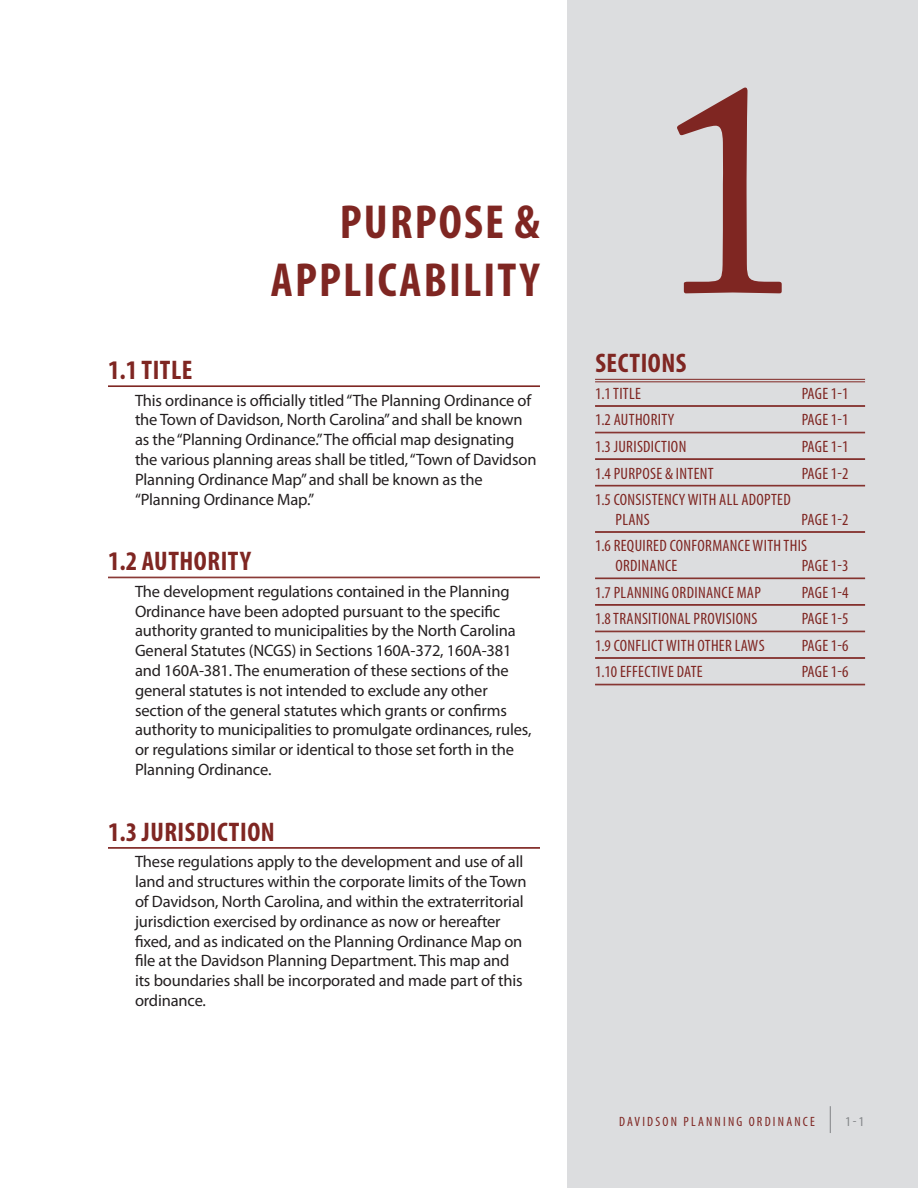
<style>
.page{position:relative;width:918px;height:1188px;background:#fff}
.page>*{position:absolute;margin:0;border:0;box-sizing:border-box;transform-origin:0 0}
.Chapter_Numbers{font:300px "Adobe Caslon Pro";color:#7f2622}
._1-Chapter{font:700 condensed 48px/57.6px "Myriad Pro";letter-spacing:.045em;color:#7f2622;text-align:right}
._2-Section{font:700 condensed 27px "Myriad Pro";letter-spacing:.02em;color:#7f2622}
.Article_Contents_tit{font:700 condensed 27px "Myriad Pro";letter-spacing:.02em;color:#7f2622}
.t1{font:16.5px/19.8px "Myriad Pro";letter-spacing:-.01em;color:#231f20}
.Article_Contents_bod{font:condensed 16.5px/19.8px "Myriad Pro";letter-spacing:.02em;color:#7f2622}
.Footer_Right{font:condensed 13.5px "Myriad Pro";letter-spacing:.165em;color:#7f2622}
.Footer_Right-2{font:condensed 13.5px "Myriad Pro";color:#808285}
</style>
<div class="page">
<div style="left:567px;top:0;width:351px;height:1188px;background:#dcdddf"></div>
<svg style="left:830px;top:1106px;width:1px;height:27px"></svg>
<hr style="left:108px;top:386px;width:432px;height:1px;background:#7f2622">
<hr style="left:108px;top:577px;width:432px;height:1px;background:#7f2622">
<hr style="left:108px;top:578px;width:432px;height:1px;background:#7f2622">
<hr style="left:108px;top:847px;width:432px;height:1px;background:#7f2622">
<hr style="left:108px;top:848px;width:432px;height:1px;background:#7f2622">
<hr style="left:595px;top:379px;width:270px;height:1px;background:#7f2622">
<hr style="left:595px;top:382px;width:270px;height:1px;background:#7f2622">
<hr style="left:595px;top:405px;width:270px;height:1px;background:#7f2622">
<hr style="left:595px;top:406px;width:270px;height:1px;background:#7f2622">
<hr style="left:595px;top:432px;width:270px;height:1px;background:#7f2622">
<hr style="left:595px;top:433px;width:270px;height:1px;background:#7f2622">
<hr style="left:595px;top:459px;width:270px;height:1px;background:#7f2622">
<hr style="left:595px;top:485px;width:270px;height:1px;background:#7f2622">
<hr style="left:595px;top:486px;width:270px;height:1px;background:#7f2622">
<hr style="left:595px;top:531px;width:270px;height:1px;background:#7f2622">
<hr style="left:595px;top:532px;width:270px;height:1px;background:#7f2622">
<hr style="left:595px;top:578px;width:270px;height:1px;background:#7f2622">
<hr style="left:595px;top:604px;width:270px;height:1px;background:#7f2622">
<hr style="left:595px;top:605px;width:270px;height:1px;background:#7f2622">
<hr style="left:595px;top:631px;width:270px;height:1px;background:#7f2622">
<hr style="left:595px;top:632px;width:270px;height:1px;background:#7f2622">
<hr style="left:595px;top:657px;width:270px;height:1px;background:#7f2622">
<hr style="left:595px;top:658px;width:270px;height:1px;background:#7f2622">
<hr style="left:595px;top:684px;width:270px;height:1px;background:#7f2622">
<hr style="left:595px;top:685px;width:270px;height:1px;background:#7f2622">
<p class="_1-Chapter" style="left:271px;top:193px;width:271px">PURPOSE &amp;<br>APPLICABILITY</p>
<p class="_2-Section" style="left:108px;top:353px;width:86px">1.1 TITLE</p>
<p class="t1" style="left:135px;top:390px;width:403px">This ordinance is officially titled “The Planning Ordinance of the Town of Davidson, North Carolina” and shall be known as the “Planning Ordinance.” The official map designating the various planning areas shall be titled, “Town of Davidson Planning Ordinance Map” and shall be known as the “Planning Ordinance Map.”</p>
<p class="_2-Section" style="left:108px;top:544px;width:144px">1.2 AUTHORITY</p>
<p class="t1" style="left:135px;top:581px;width:398px">The development regulations contained in the Planning Ordinance have been adopted pursuant to the specific authority granted to municipalities by the North Carolina General Statutes (NCGS) in Sections 160A-372, 160A-381 and 160A-381. The enumeration of these sections of the general statutes is not intended to exclude any other section of the general statutes which grants or confirms authority to municipalities to promulgate ordinances, rules, or regulations similar or identical to those set forth in the Planning Ordinance.</p>
<p class="_2-Section" style="left:108px;top:815px;width:168px">1.3 JURISDICTION</p>
<p class="t1" style="left:135px;top:852px;width:393px">These regulations apply to the development and use of all land and structures within the corporate limits of the Town of Davidson, North Carolina, and within the extraterritorial jurisdiction exercised by ordinance as now or hereafter fixed, and as indicated on the Planning Ordinance Map on file at the Davidson Planning Department. This map and its boundaries shall be incorporated and made part of this ordinance.</p>
<p class="Chapter_Numbers" style="left:655px;top:13px;width:151px">1</p>
<p class="Article_Contents_tit" style="left:595px;top:346px;width:93px">SECTIONS</p>
<p class="Article_Contents_bod" style="left:595px;top:383px;width:47px">1.1 TITLE</p>
<p class="Article_Contents_bod" style="left:802px;top:383px;width:48px">PAGE 1-1</p>
<p class="Article_Contents_bod" style="left:595px;top:410px;width:81px">1.2 AUTHORITY</p>
<p class="Article_Contents_bod" style="left:802px;top:410px;width:48px">PAGE 1-1</p>
<p class="Article_Contents_bod" style="left:595px;top:436px;width:93px">1.3 JURISDICTION</p>
<p class="Article_Contents_bod" style="left:802px;top:436px;width:48px">PAGE 1-1</p>
<p class="Article_Contents_bod" style="left:595px;top:463px;width:120px">1.4 PURPOSE &amp; INTENT</p>
<p class="Article_Contents_bod" style="left:802px;top:463px;width:48px">PAGE 1-2</p>
<p class="Article_Contents_bod" style="left:615px;top:490px;width:177px;text-indent:-20px">1.5 CONSISTENCY WITH ALL ADOPTED<br>PLANS</p>
<p class="Article_Contents_bod" style="left:802px;top:509px;width:48px">PAGE 1-2</p>
<p class="Article_Contents_bod" style="left:615px;top:536px;width:193px;text-indent:-20px">1.6 REQUIRED CONFORMANCE WITH THIS<br>ORDINANCE</p>
<p class="Article_Contents_bod" style="left:802px;top:556px;width:48px">PAGE 1-3</p>
<p class="Article_Contents_bod" style="left:595px;top:582px;width:167px">1.7 PLANNING ORDINANCE MAP</p>
<p class="Article_Contents_bod" style="left:802px;top:582px;width:48px">PAGE 1-4</p>
<p class="Article_Contents_bod" style="left:595px;top:609px;width:164px">1.8 TRANSITIONAL PROVISIONS</p>
<p class="Article_Contents_bod" style="left:802px;top:609px;width:48px">PAGE 1-5</p>
<p class="Article_Contents_bod" style="left:595px;top:635px;width:171px">1.9 CONFLICT WITH OTHER LAWS</p>
<p class="Article_Contents_bod" style="left:802px;top:635px;width:48px">PAGE 1-6</p>
<p class="Article_Contents_bod" style="left:595px;top:662px;width:109px">1.10 EFFECTIVE DATE</p>
<p class="Article_Contents_bod" style="left:802px;top:662px;width:48px">PAGE 1-6</p>
<p class="Footer_Right" style="left:619px;top:1114px;width:197px">DAVIDSON PLANNING ORDINANCE</p>
<p class="Footer_Right-2" style="left:846px;top:1114px;width:20px">1-1</p>
</div>
